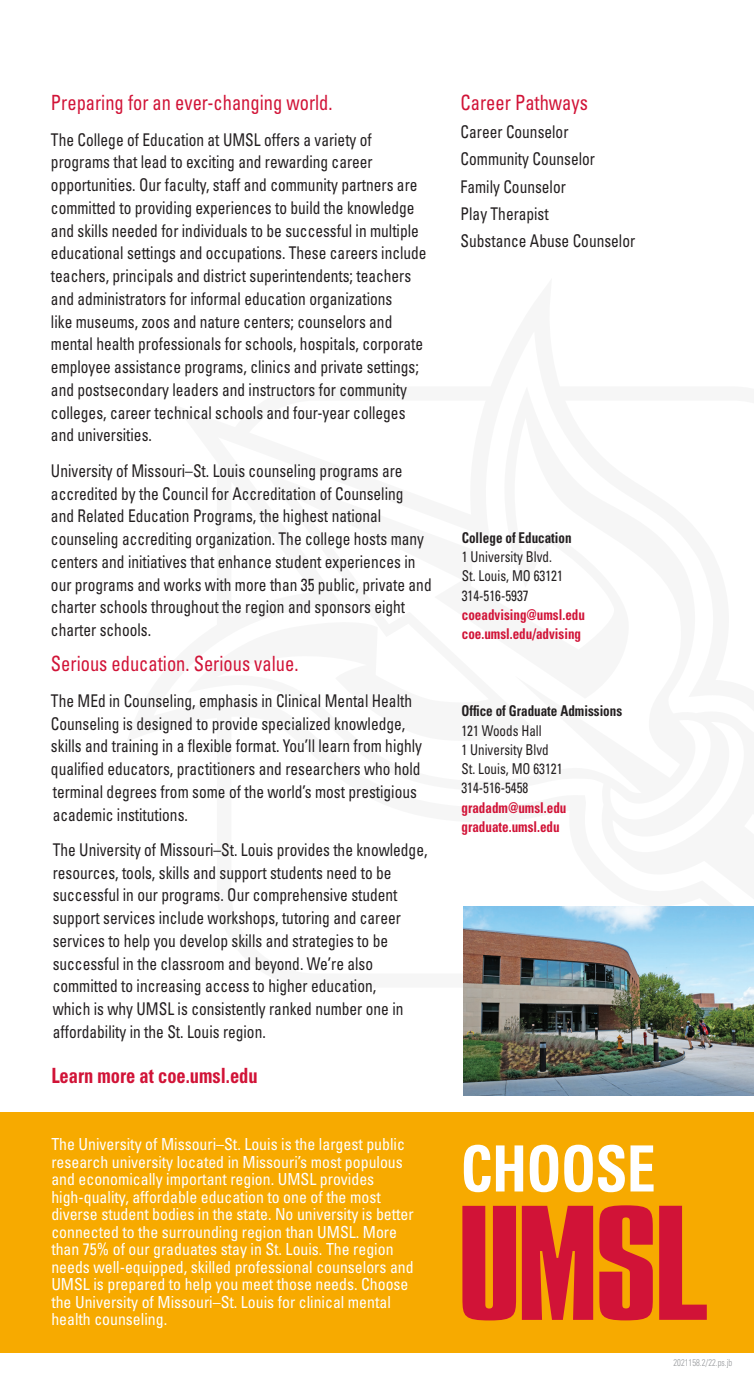
<style>
.page{position:relative;width:754px;height:1384px;background:#fff}
.page>*{position:absolute;margin:0;border:0;box-sizing:border-box;transform-origin:0 0}
.t1{font:700 condensed 63.7px "Univers LT Std";letter-spacing:-.01em;color:#fff;scale:.9 1}
.Body_copy_front{font:condensed 21px "Univers LT Std";color:#d11337;scale:.88 1}
.t2{font:700 condensed 21px "Univers LT Std";color:#d11337;scale:.88 1}
.Body_copy_front-2{font:condensed 17.5px/22.8px "Univers LT Std";color:#231f20;scale:.88 1}
.t3{font:condensed 16.62px/17.5px "Univers LT Std";color:#fff;scale:.95 1}
.Body_copy_front-3{font:condensed 14.88px "Univers LT Std";color:#231f20;scale:.88 1}
.Body_copy_front-4{font:700 condensed 14.88px "Univers LT Std";color:#d11337;scale:.88 1}
.Body_copy_front-5{font:700 condensed 14.88px "Univers LT Std";color:#231f20;scale:.88 1}
.t4{font:300 condensed 9.62px "Univers LT Std";color:#939598;scale:.88 1}
</style>
<div class="page">
<div style="left:0;top:1111px;width:754px;height:241px;background:#f7aa00"></div>
<svg style="left:462px;top:1206px;width:54px;height:114px;background:#d6292e"></svg>
<svg style="left:522px;top:1206px;width:71px;height:114px"></svg>
<svg style="left:599px;top:1205px;width:54px;height:115px"></svg>
<svg style="left:659px;top:1206px;width:48px;height:114px"></svg>
<img style="left:463px;top:907px;width:291px;height:189px">
<p class="Body_copy_front" style="left:51px;top:90px;width:321px">Preparing for an ever-changing world.</p>
<p class="Body_copy_front-2" style="left:51px;top:128px;width:428px">The College of Education at UMSL offers a variety of programs that lead to exciting and rewarding career opportunities. Our faculty, staff and community partners are committed to providing experiences to build the knowledge and skills needed for individuals to be successful in multiple educational settings and occupations. These careers include teachers, principals and district superintendents; teachers and administrators for informal education organizations<br>like museums, zoos and nature centers; counselors and mental health professionals for schools, hospitals, corporate employee assistance programs, clinics and private settings; and postsecondary leaders and instructors for community colleges, career technical schools and four-year colleges and universities.</p>
<p class="Body_copy_front-2" style="left:51px;top:459px;width:434px">University of Missouri–St. Louis counseling programs are accredited by the Council for Accreditation of Counseling<br>and Related Education Programs, the highest national counseling accrediting organization. The college hosts many centers and initiatives that enhance student experiences in our programs and works with more than 35 public, private and charter schools throughout the region and sponsors eight charter schools.</p>
<p class="Body_copy_front" style="left:51px;top:651px;width:283px">Serious education. Serious value.</p>
<p class="Body_copy_front-2" style="left:51px;top:689px;width:423px">The MEd in Counseling, emphasis in Clinical Mental Health Counseling is designed to provide specialized knowledge, skills and training in a flexible format. You’ll learn from highly qualified educators, practitioners and researchers who hold terminal degrees from some of the world’s most prestigious academic institutions.</p>
<p class="Body_copy_front-2" style="left:53px;top:838px;width:427px">The University of Missouri–St. Louis provides the knowledge, resources, tools, skills and support students need to be successful in our programs. Our comprehensive student support services include workshops, tutoring and career services to help you develop skills and strategies to be successful in the classroom and beyond. We’re also committed to increasing access to higher education,<br>which is why UMSL is consistently ranked number one in affordability in the St. Louis region.</p>
<p class="t2" style="left:51px;top:1063px;width:236px">Learn more at coe.umsl.edu</p>
<p class="t3" style="left:51px;top:1135px;width:383px">The University of Missouri–St. Louis is the largest public research university located in Missouri’s most populous and economically important region. UMSL provides high-quality, affordable education to one of the most diverse student bodies in the state. No university is better connected to the surrounding region than UMSL. More than 75% of our graduates stay in St. Louis. The region needs well-equipped, skilled professional counselors and UMSL is prepared to help you meet those needs. Choose the University of Missouri–St. Louis for clinical mental health counseling.</p>
<p class="Body_copy_front" style="left:460px;top:90px;width:146px">Career Pathways</p>
<p class="Body_copy_front-2" style="left:460px;top:120px;width:124px">Career Counselor</p>
<p class="Body_copy_front-2" style="left:460px;top:147px;width:154px">Community Counselor</p>
<p class="Body_copy_front-2" style="left:460px;top:175px;width:121px">Family Counselor</p>
<p class="Body_copy_front-2" style="left:460px;top:202px;width:102px">Play Therapist</p>
<p class="Body_copy_front-2" style="left:460px;top:229px;width:200px">Substance Abuse Counselor</p>
<p class="Body_copy_front-5" style="left:462px;top:528px;width:126px">College of Education</p>
<p class="Body_copy_front-3" style="left:462px;top:547px;width:104px">1 University Blvd.</p>
<p class="Body_copy_front-3" style="left:462px;top:567px;width:116px">St. Louis, MO 63121</p>
<p class="Body_copy_front-3" style="left:462px;top:586px;width:77px">314-516-5937</p>
<p class="Body_copy_front-4" style="left:462px;top:605px;width:141px">coeadvising@umsl.edu</p>
<p class="Body_copy_front-4" style="left:462px;top:625px;width:137px">coe.umsl.edu/advising</p>
<p class="Body_copy_front-5" style="left:461px;top:702px;width:184px">Office of Graduate Admissions</p>
<p class="Body_copy_front-3" style="left:461px;top:721px;width:93px">121 Woods Hall</p>
<p class="Body_copy_front-3" style="left:461px;top:740px;width:101px">1 University Blvd</p>
<p class="Body_copy_front-3" style="left:461px;top:759px;width:116px">St. Louis, MO 63121</p>
<p class="Body_copy_front-3" style="left:461px;top:779px;width:77px">314-516-5458</p>
<p class="Body_copy_front-4" style="left:461px;top:798px;width:121px">gradadm@umsl.edu</p>
<p class="Body_copy_front-4" style="left:461px;top:817px;width:113px">graduate.umsl.edu</p>
<p class="t1" style="left:460px;top:1130px;width:218px">CHOOSE</p>
<p class="t4" style="left:673px;top:1357px;width:68px">2021158.2/22.ps.jb</p>
</div>
